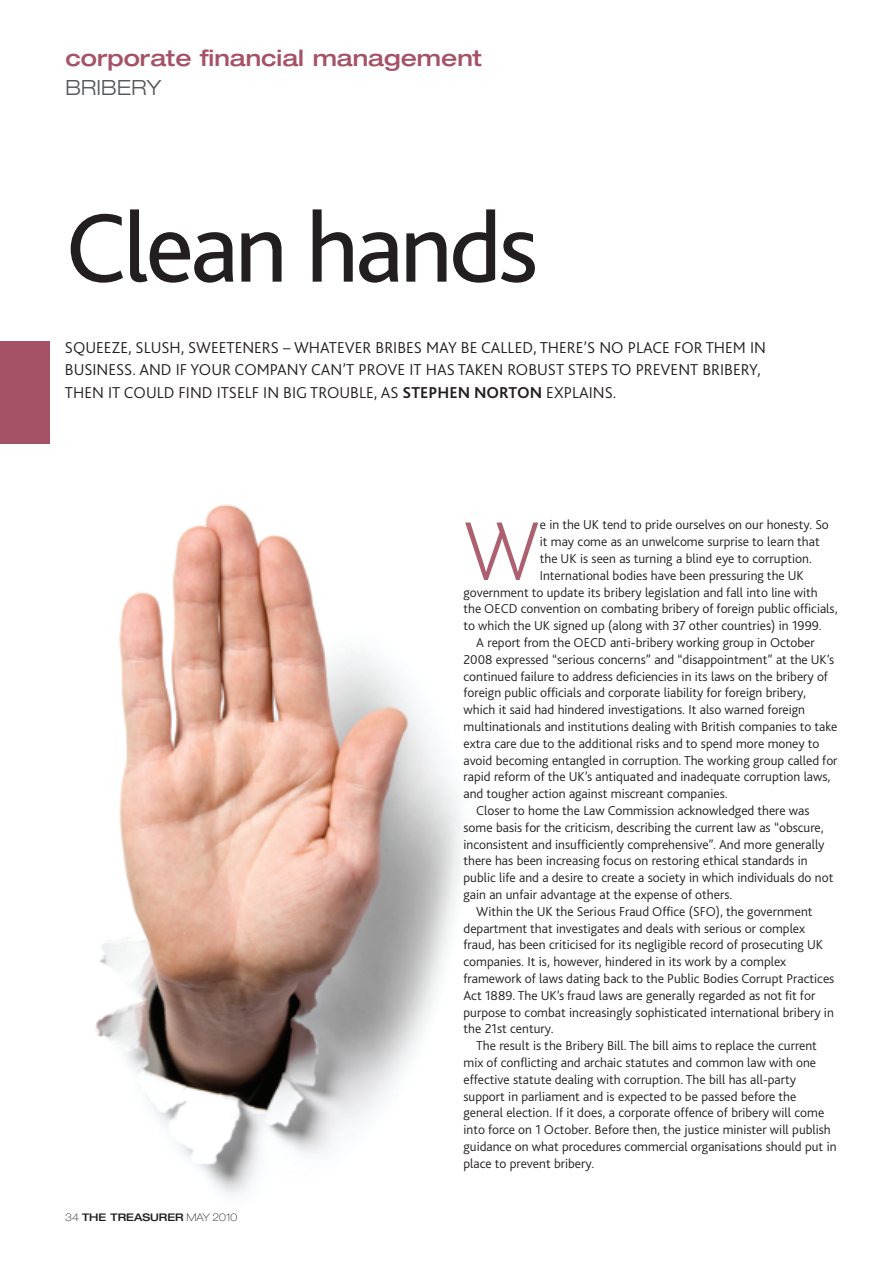
<style>
.page{position:relative;width:893px;height:1263px;background:#fff}
.page>*{position:absolute;margin:0;border:0;box-sizing:border-box;transform-origin:0 0}
.t1{font:102px "Bliss 2";letter-spacing:-.035em;color:#231f20}
.t2{font:200 86.85px "Bliss 2";color:#ad6070}
.t3{font:500 expanded 22.5px "Helvetica Neue";color:#a65266}
.t4{font:300 expanded 21px "Helvetica Neue";color:#57585a}
.t5{font:300 16.5px/22.5px "Bliss 2";color:#231f20}
.t6{font:300 13.5px "Bliss 2";color:#231f20}
.t7{font:500 expanded 10.5px "Helvetica Neue";color:#231f20}
.s1{font-weight:700}
.s2{font-weight:100}
</style>
<div class="page">
<div style="left:0;top:341px;width:49px;height:102px;background:#a65266"></div>
<img style="left:95px;top:504px;width:368px;height:691px">
<h3 class="t3" style="left:65px;top:50px;width:418px">corporate financial management</h3>
<h3 class="t4" style="left:65px;top:80px;width:97px">BRIBERY</h3>
<h1 class="t1" style="left:65px;top:209px;width:475px">Clean hands</h1>
<p class="t5" style="left:65px;top:338px;width:703px">SQUEEZE, SLUSH, SWEETENERS – WHATEVER BRIBES MAY BE CALLED, THERE’S NO PLACE FOR THEM IN<br>BUSINESS. AND IF YOUR COMPANY CAN’T PROVE IT HAS TAKEN ROBUST STEPS TO PREVENT BRIBERY,<br>THEN IT COULD FIND ITSELF IN BIG TROUBLE, AS <span class="s1">STEPHEN NORTON</span> EXPLAINS.</p>
<p class="t7" style="left:65px;top:1213px;width:174px"><span class="s2">34</span> THE TREASURER <span class="s2">MAY 2010</span></p>
<h2 class="t2" style="left:463px;top:518px;width:78px">W</h2>
<p class="t6" style="left:540px;top:520px;width:291px">e in the UK tend to pride ourselves on our honesty. So</p>
<p class="t6" style="left:540px;top:537px;width:281px">it may come as an unwelcome surprise to learn that</p>
<p class="t6" style="left:540px;top:553px;width:274px">the UK is seen as turning a blind eye to corruption.</p>
<p class="t6" style="left:540px;top:570px;width:265px">International bodies have been pressuring the UK</p>
<p class="t6" style="left:463px;top:587px;width:356px">government to update its bribery legislation and fall into line with</p>
<p class="t6" style="left:463px;top:604px;width:376px">the OECD convention on combating bribery of foreign public officials,</p>
<p class="t6" style="left:463px;top:621px;width:360px">to which the UK signed up (along with 37 other countries) in 1999.</p>
<p class="t6" style="left:476px;top:637px;width:340px">A report from the OECD anti-bribery working group in October</p>
<p class="t6" style="left:463px;top:654px;width:372px">2008 expressed “serious concerns” and “disappointment” at the UK’s</p>
<p class="t6" style="left:463px;top:671px;width:366px">continued failure to address deficiencies in its laws on the bribery of</p>
<p class="t6" style="left:463px;top:688px;width:344px">foreign public officials and corporate liability for foreign bribery,</p>
<p class="t6" style="left:463px;top:705px;width:343px">which it said had hindered investigations. It also warned foreign</p>
<p class="t6" style="left:463px;top:721px;width:375px">multinationals and institutions dealing with British companies to take</p>
<p class="t6" style="left:463px;top:738px;width:358px">extra care due to the additional risks and to spend more money to</p>
<p class="t6" style="left:463px;top:755px;width:376px">avoid becoming entangled in corruption. The working group called for</p>
<p class="t6" style="left:463px;top:772px;width:369px">rapid reform of the UK’s antiquated and inadequate corruption laws,</p>
<p class="t6" style="left:463px;top:789px;width:266px">and tougher action against miscreant companies.</p>
<p class="t6" style="left:476px;top:805px;width:335px">Closer to home the Law Commission acknowledged there was</p>
<p class="t6" style="left:463px;top:822px;width:362px">some basis for the criticism, describing the current law as “obscure,</p>
<p class="t6" style="left:463px;top:839px;width:363px">inconsistent and insufficiently comprehensive”. And more generally</p>
<p class="t6" style="left:463px;top:856px;width:346px">there has been increasing focus on restoring ethical standards in</p>
<p class="t6" style="left:463px;top:873px;width:371px">public life and a desire to create a society in which individuals do not</p>
<p class="t6" style="left:463px;top:889px;width:270px">gain an unfair advantage at the expense of others.</p>
<p class="t6" style="left:476px;top:906px;width:338px">Within the UK the Serious Fraud Office (SFO), the government</p>
<p class="t6" style="left:463px;top:923px;width:343px">department that investigates and deals with serious or complex</p>
<p class="t6" style="left:463px;top:940px;width:361px">fraud, has been criticised for its negligible record of prosecuting UK</p>
<p class="t6" style="left:463px;top:957px;width:324px">companies. It is, however, hindered in its work by a complex</p>
<p class="t6" style="left:463px;top:973px;width:372px">framework of laws dating back to the Public Bodies Corrupt Practices</p>
<p class="t6" style="left:463px;top:990px;width:353px">Act 1889. The UK’s fraud laws are generally regarded as not fit for</p>
<p class="t6" style="left:463px;top:1007px;width:372px">purpose to combat increasingly sophisticated international bribery in</p>
<p class="t6" style="left:463px;top:1024px;width:92px">the 21st century.</p>
<p class="t6" style="left:476px;top:1041px;width:342px">The result is the Bribery Bill. The bill aims to replace the current</p>
<p class="t6" style="left:463px;top:1057px;width:354px">mix of conflicting and archaic statutes and common law with one</p>
<p class="t6" style="left:463px;top:1074px;width:334px">effective statute dealing with corruption. The bill has all-party</p>
<p class="t6" style="left:463px;top:1091px;width:334px">support in parliament and is expected to be passed before the</p>
<p class="t6" style="left:463px;top:1108px;width:362px">general election. If it does, a corporate offence of bribery will come</p>
<p class="t6" style="left:463px;top:1125px;width:369px">into force on 1 October. Before then, the justice minister will publish</p>
<p class="t6" style="left:463px;top:1141px;width:375px">guidance on what procedures commercial organisations should put in</p>
<p class="t6" style="left:463px;top:1158px;width:132px">place to prevent bribery.</p>
</div>
